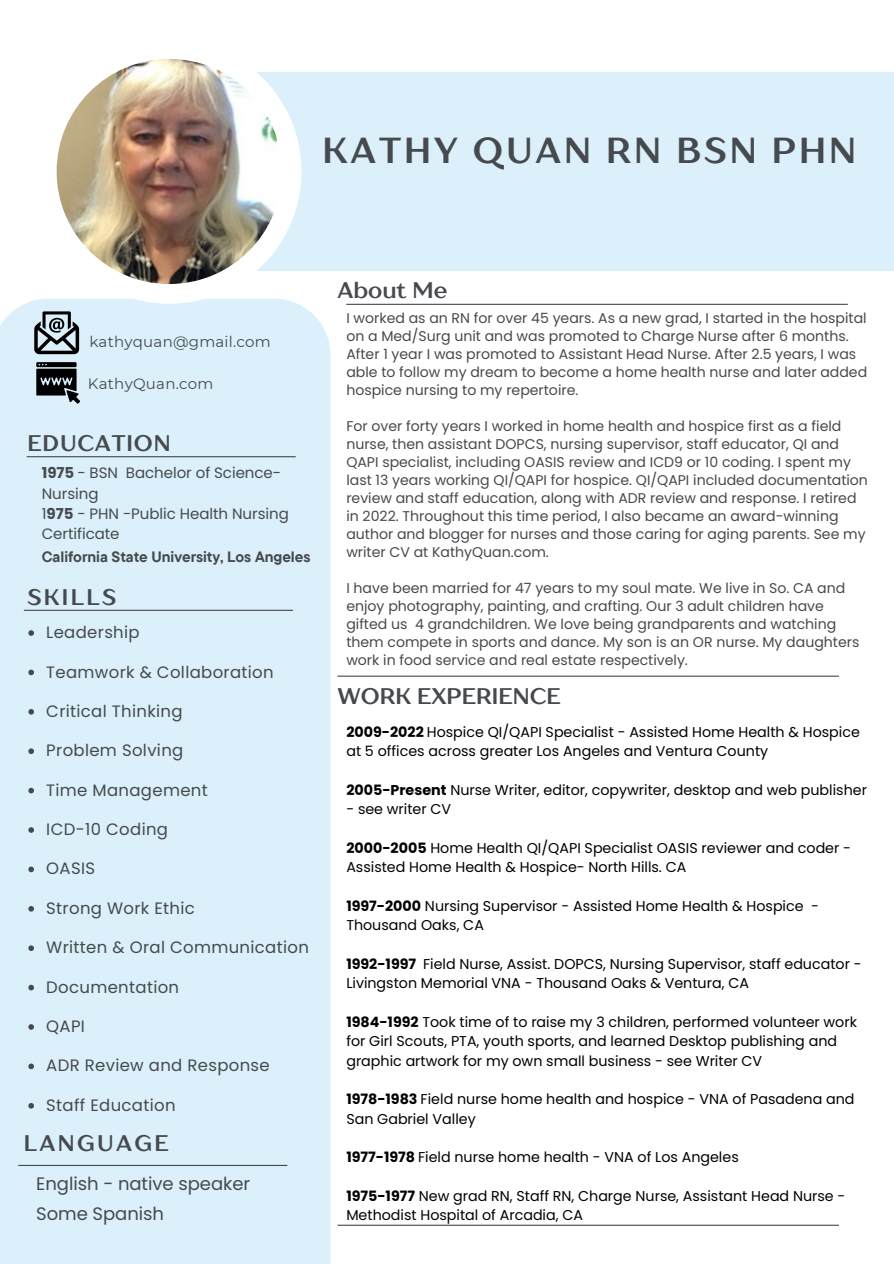
<style>
.page{position:relative;width:894px;height:1264px;background:#fff}
.page>*{position:absolute;margin:0;border:0;box-sizing:border-box;transform-origin:0 0}
.t1{font:700 36px "TT Drugs";letter-spacing:.08em;color:#464a4e}
.t2{font:700 22.5px "TT Drugs";letter-spacing:.035em;color:#464a4e}
.t3{font:700 22.5px "TT Drugs";color:#464a4e}
.t4{font:700 22.5px "TT Drugs";letter-spacing:.1em;color:#464a4e}
.t5{font:18px "Poppins";letter-spacing:-.005em;color:#464a4e}
.t6{font:16.5px "Poppins";letter-spacing:.02em;color:#464a4e}
.t7{font:15px/20.2px "Poppins";letter-spacing:-.005em;color:#464a4e}
.t8{font:700 15px "TT Commons Pro";letter-spacing:-.005em;color:#464a4e}
.t9{font:15px "Montserrat";letter-spacing:.015em;color:#464a4e}
.t10{font:14.25px/19.4px "Poppins";color:#000}
.t11{font:14.1px/18px "Poppins";color:#464a4e}
.s1{font-weight:700}
</style>
<div class="page">
<div style="left:0;top:299px;width:330px;height:964px;background:#dbf0fa"></div>
<div style="left:257px;top:72px;width:636px;height:199px;background:#dbf0fa"></div>
<div style="left:37px;top:39px;width:264px;height:265px;background:#fff;border-radius:50%"></div>
<hr style="left:27px;top:456px;width:269px;height:1px;background:#464a4e">
<hr style="left:24px;top:609px;width:269px;height:2px;background:#464a4e">
<hr style="left:18px;top:1164px;width:269px;height:1px;background:#464a4e">
<hr style="left:337px;top:675px;width:501px;height:1px;background:#464a4e">
<hr style="left:337px;top:1224px;width:501px;height:1px;background:#464a4e">
<hr style="left:346px;top:304px;width:501px;height:1px;background:#464a4e">
<img style="left:57px;top:59px;width:225px;height:225px;border-radius:50%">
<svg style="left:36px;top:362px;width:44px;height:42px;background:#4d5559"></svg>
<svg style="left:34px;top:311px;width:45px;height:43px;background:#758186"></svg>
<svg style="left:28px;top:630px;width:6px;height:6px"></svg>
<svg style="left:28px;top:669px;width:6px;height:6px"></svg>
<svg style="left:28px;top:709px;width:6px;height:5px"></svg>
<svg style="left:28px;top:748px;width:6px;height:6px"></svg>
<svg style="left:28px;top:787px;width:6px;height:6px"></svg>
<svg style="left:28px;top:827px;width:6px;height:5px"></svg>
<svg style="left:28px;top:866px;width:6px;height:6px"></svg>
<svg style="left:28px;top:906px;width:6px;height:5px"></svg>
<svg style="left:28px;top:945px;width:6px;height:6px"></svg>
<svg style="left:28px;top:984px;width:6px;height:6px"></svg>
<svg style="left:28px;top:1024px;width:6px;height:5px"></svg>
<svg style="left:28px;top:1063px;width:6px;height:6px"></svg>
<svg style="left:28px;top:1102px;width:6px;height:6px"></svg>
<h1 class="t1" style="left:322px;top:128px;width:535px">KATHY QUAN RN BSN PHN</h1>
<h4 class="t9" style="left:89px;top:332px;width:183px">kathyquan@gmail.com</h4>
<p class="t9" style="left:88px;top:374px;width:127px">KathyQuan.com</p>
<h2 class="t2" style="left:27px;top:429px;width:145px">EDUCATION</h2>
<p class="t7" style="left:42px;top:463px;width:241px"><span class="s1">1975</span> - BSN Bachelor of Science-<br>Nursing</p>
<p class="t7" style="left:42px;top:503px;width:248px">1<span class="s1">975</span> - PHN -Public Health Nursing<br>Certificate</p>
<p class="t8" style="left:42px;top:546px;width:270px">California State University, Los Angeles</p>
<h3 class="t2" style="left:27px;top:583px;width:90px">SKILLS</h3>
<p class="t6" style="left:46px;top:620px;width:95px">Leadership</p>
<p class="t6" style="left:46px;top:660px;width:229px">Teamwork &amp; Collaboration</p>
<p class="t6" style="left:46px;top:699px;width:138px">Critical Thinking</p>
<h5 class="t6" style="left:46px;top:739px;width:138px">Problem Solving</h5>
<h2 class="t6" style="left:46px;top:778px;width:163px">Time Management</h2>
<p class="t6" style="left:46px;top:817px;width:123px">ICD-10 Coding</p>
<p class="t6" style="left:46px;top:857px;width:50px">OASIS</p>
<p class="t6" style="left:46px;top:896px;width:150px">Strong Work Ethic</p>
<p class="t6" style="left:46px;top:935px;width:264px">Written &amp; Oral Communication</p>
<p class="t6" style="left:46px;top:975px;width:134px">Documentation</p>
<p class="t6" style="left:46px;top:1014px;width:40px">QAPI</p>
<p class="t6" style="left:46px;top:1054px;width:225px">ADR Review and Response</p>
<p class="t6" style="left:46px;top:1093px;width:131px">Staff Education</p>
<p class="t4" style="left:24px;top:1129px;width:146px">LANGUAGE</p>
<p class="t5" style="left:36px;top:1171px;width:215px">English - native speaker</p>
<p class="t5" style="left:36px;top:1200px;width:129px">Some Spanish</p>
<p class="t2" style="left:337px;top:276px;width:111px">About Me</p>
<p class="t11" style="left:346px;top:309px;width:522px">I worked as an RN for over 45 years. As a new grad, I started in the hospital on a Med/Surg unit and was promoted to Charge Nurse after 6 months.<br>After 1 year I was promoted to Assistant Head Nurse. After 2.5 years, I was able to follow my dream to become a home health nurse and later added hospice nursing to my repertoire.</p>
<p class="t11" style="left:346px;top:417px;width:523px">For over forty years I worked in home health and hospice first as a field nurse, then assistant DOPCS, nursing supervisor, staff educator, QI and QAPI specialist, including OASIS review and ICD9 or 10 coding. I spent my last 13 years working QI/QAPI for hospice. QI/QAPI included documentation review and staff education, along with ADR review and response. I retired in 2022. Throughout this time period, I also became an award-winning author and blogger for nurses and those caring for aging parents. See my writer CV at KathyQuan.com.</p>
<p class="t11" style="left:346px;top:579px;width:514px">I have been married for 47 years to my soul mate. We live in So. CA and enjoy photography, painting, and crafting. Our 3 adult children have gifted us 4 grandchildren. We love being grandparents and watching them compete in sports and dance. My son is an OR nurse. My daughters work in food service and real estate respectively.</p>
<h2 class="t3" style="left:337px;top:682px;width:224px">WORK EXPERIENCE</h2>
<h4 class="t10" style="left:346px;top:722px;width:515px"><span class="s1">2009-2022</span> Hospice QI/QAPI Specialist - Assisted Home Health &amp; Hospice</h4>
<p class="t10" style="left:346px;top:741px;width:423px">at 5 offices across greater Los Angeles and Ventura County</p>
<p class="t10" style="left:346px;top:780px;width:522px"><span class="s1">2005-Present</span> Nurse Writer, editor, copywriter, desktop and web publisher</p>
<p class="t10" style="left:346px;top:799px;width:106px">- see writer CV</p>
<p class="t10" style="left:346px;top:838px;width:506px"><span class="s1">2000-2005</span> Home Health QI/QAPI Specialist OASIS reviewer and coder -<br>Assisted Home Health &amp; Hospice- North Hills. CA</p>
<p class="t10" style="left:346px;top:896px;width:474px"><span class="s1">1997-2000</span> Nursing Supervisor - Assisted Home Health &amp; Hospice -<br>Thousand Oaks, CA</p>
<p class="t10" style="left:346px;top:954px;width:516px"><span class="s1">1992-1997</span> Field Nurse, Assist. DOPCS, Nursing Supervisor, staff educator -</p>
<h2 class="t10" style="left:346px;top:973px;width:404px">Livingston Memorial VNA - Thousand Oaks &amp; Ventura, CA</h2>
<h2 class="t10" style="left:346px;top:1012px;width:512px"><span class="s1">1984-1992</span> Took time of to raise my 3 children, performed volunteer work for Girl Scouts, PTA, youth sports, and learned Desktop publishing and</h2>
<p class="t10" style="left:346px;top:1050px;width:417px">graphic artwork for my own small business - see Writer CV</p>
<p class="t10" style="left:346px;top:1089px;width:509px"><span class="s1">1978-1983</span> Field nurse home health and hospice - VNA of Pasadena and<br>San Gabriel Valley</p>
<p class="t10" style="left:346px;top:1147px;width:394px"><span class="s1">1977-1978</span> Field nurse home health - VNA of Los Angeles</p>
<p class="t10" style="left:346px;top:1186px;width:500px"><span class="s1">1975-1977</span> New grad RN, Staff RN, Charge Nurse, Assistant Head Nurse -<br>Methodist Hospital of Arcadia, CA</p>
</div>
